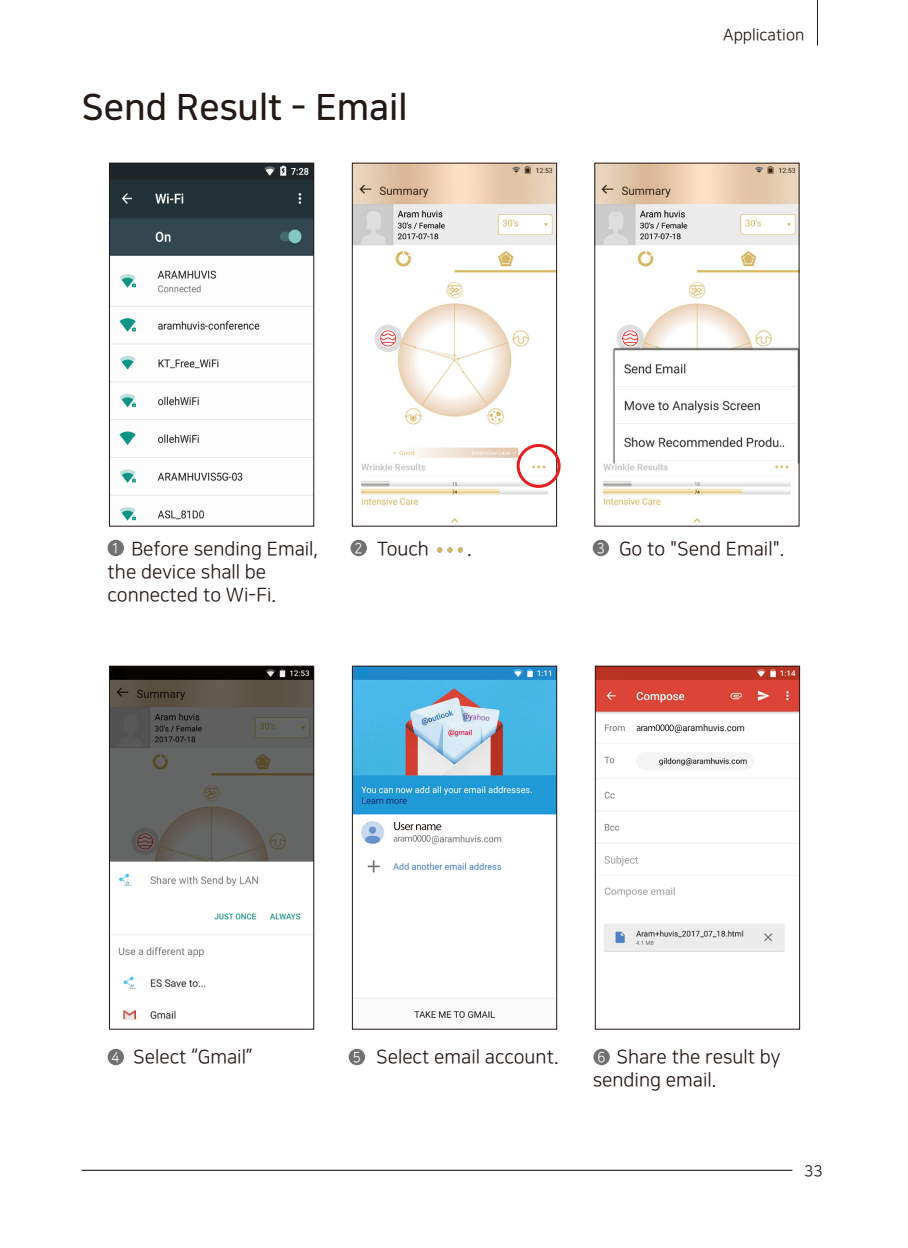
<style>
.page{position:relative;width:908px;height:1248px;background:#fff}
.page>*{position:absolute;margin:0;border:0;box-sizing:border-box;transform-origin:0 0}
.t1{font:36px "Nanum Square B";color:#221815}
.t2{font:19px/22.8px "Nanum Square R";color:#221815}
.t3{font:16px "Nanum Square R";color:#221815}
.t4{font:15.4px "Nanum Square R";color:#221815}
.t5{font:14.6px "Nanum Square R";color:#fff;scale:.9 1}
</style>
<div class="page">
<hr style="left:82px;top:1169px;width:710px;height:1px;background:#221815">
<img style="left:111px;top:165px;width:201px;height:356px">
<img style="left:596px;top:204px;width:201px;height:319px">
<img style="left:354px;top:204px;width:200px;height:319px">
<img style="left:354px;top:165px;width:200px;height:39px">
<img style="left:596px;top:165px;width:201px;height:39px">
<img style="left:111px;top:667px;width:201px;height:353px">
<div style="left:115px;top:668px;width:9px;height:10px;background:#040000"></div>
<img style="left:354px;top:667px;width:200px;height:351px">
<svg style="left:392px;top:820px;width:39px;height:23px"></svg>
<svg style="left:393px;top:822px;width:48px;height:19px"></svg>
<div style="left:357px;top:668px;width:10px;height:9px;background:#1388cb"></div>
<div style="left:350px;top:539px;width:17px;height:17px;background:#727171;border-radius:50%"></div>
<div style="left:107px;top:539px;width:17px;height:17px;background:#727171;border-radius:50%"></div>
<div style="left:592px;top:539px;width:17px;height:17px;background:#727171;border-radius:50%"></div>
<div style="left:107px;top:1048px;width:17px;height:17px;background:#727171;border-radius:50%"></div>
<div style="left:348px;top:1048px;width:17px;height:17px;background:#727171;border-radius:50%"></div>
<div style="left:593px;top:1048px;width:16px;height:17px;background:#727171;border-radius:50%"></div>
<img style="left:596px;top:667px;width:201px;height:285px">
<div style="left:634px;top:720px;width:40px;height:14px;background:#fff"></div>
<svg style="left:636px;top:724px;width:37px;height:7px"></svg>
<img style="left:437px;top:547px;width:26px;height:6px">
<div style="left:352px;top:163px;width:204px;height:363px;border:1px solid #221815"></div>
<div style="left:109px;top:665px;width:205px;height:364px;border:1px solid #221815"></div>
<div style="left:352px;top:665px;width:204px;height:364px;border:1px solid #221815"></div>
<div style="left:594px;top:665px;width:205px;height:364px;border:1px solid #221815"></div>
<div style="left:599px;top:668px;width:25px;height:9px;background:#b83321"></div>
<div style="left:109px;top:163px;width:205px;height:363px;border:1px solid #221815"></div>
<hr style="left:816px;top:0;width:1px;height:46px;background:#221815">
<div style="left:516px;top:444px;width:44px;height:44px;border:3px solid #e71e1f;border-radius:50%"></div>
<h1 class="t1" style="left:82px;top:88px;width:327px">Send Result - Email</h1>
<p class="t3" style="left:722px;top:26px;width:83px">Application</p>
<p class="t2" style="left:107px;top:538px;width:212px;text-indent:24px">Before sending Email, the device shall be connected to Wi-Fi.</p>
<p class="t2" style="left:377px;top:538px;width:53px">Touch</p>
<p class="t5" style="left:111px;top:540px;width:10px">1</p>
<p class="t5" style="left:354px;top:540px;width:10px">2</p>
<p class="t5" style="left:596px;top:540px;width:10px">3</p>
<p class="t2" style="left:467px;top:538px;width:6px">.</p>
<p class="t2" style="left:618px;top:538px;width:167px">Go to "Send Email".</p>
<p class="t2" style="left:133px;top:1046px;width:121px">Select “Gmail”</p>
<p class="t2" style="left:376px;top:1046px;width:184px">Select email account.</p>
<p class="t2" style="left:592px;top:1046px;width:189px;text-indent:24px">Share the result by sending email.</p>
<p class="t5" style="left:111px;top:1049px;width:10px">4</p>
<p class="t5" style="left:352px;top:1049px;width:10px">5</p>
<p class="t5" style="left:597px;top:1049px;width:10px">6</p>
<p class="t4" style="left:803px;top:1162px;width:20px">33</p>
</div>
